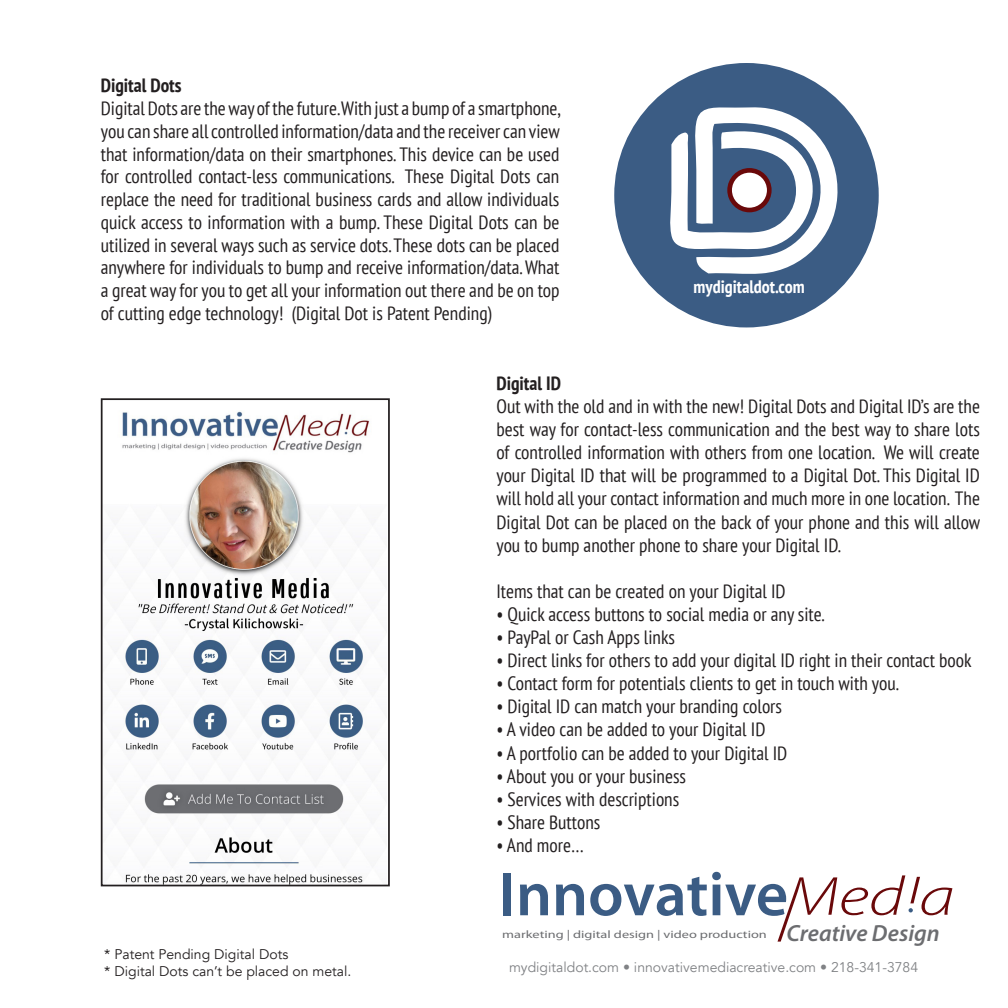
<style>
.page{position:relative;width:1008px;height:1008px;background:#fff}
.page>*{position:absolute;margin:0;border:0;box-sizing:border-box;transform-origin:0 0}
.t1{font:600 63px "Myriad Pro";color:#3b5c84}
.t2{font:italic 600 23.45px "Myriad Pro";color:#6c6d70}
.t3{font:condensed 19.25px/22.8px "PT Sans";color:#231f20;text-align:justify}
.t4{font:700 condensed 19.25px "PT Sans";color:#231f20}
.t5{font:700 condensed 18.03px "PT Sans";color:#fff}
.t6{font:14px "Avenir";color:#231f20}
.t7{font:14px "Avenir";color:#808285}
.t8{font:10.85px "Myriad Pro";color:#6c6d70;scale:1.32 1}
</style>
<div class="page">
<div style="left:614px;top:63px;width:265px;height:264px;background:#3b5c84;border-radius:50%"></div>
<svg style="left:670px;top:107px;width:168px;height:167px"></svg>
<div style="left:730px;top:170px;width:39px;height:40px;background:#fff;border-radius:50%"></div>
<div style="left:727px;top:168px;width:45px;height:44px;border:5px solid #6a090a;border-radius:50%"></div>
<img style="left:122px;top:411px;width:248px;height:472px">
<div style="left:101px;top:398px;width:289px;height:488px;border:2px solid #231f20"></div>
<svg style="left:778px;top:875px;width:174px;height:67px"></svg>
<p class="t4" style="left:101px;top:73px;width:82px">Digital Dots</p>
<p class="t3" style="left:101px;top:96px;width:461px">Digital Dots are the way of the future.With just a bump of a smartphone, you can share all controlled information/data and the receiver can view that information/data on their smartphones. This device can be used for controlled contact-less communications. These Digital Dots can replace the need for traditional business cards and allow individuals quick access to information with a bump. These Digital Dots can be utilized in several ways such as service dots. These dots can be placed anywhere for individuals to bump and receive information/data. What a great way for you to get all your information out there and be on top of cutting edge technology! (Digital Dot is Patent Pending)</p>
<p class="t5" style="left:694px;top:275px;width:113px">mydigitaldot.com</p>
<p class="t4" style="left:496px;top:370px;width:66px">Digital ID</p>
<p class="t3" style="left:496px;top:394px;width:485px">Out with the old and in with the new! Digital Dots and Digital ID’s are the best way for contact-less communication and the best way to share lots of controlled information with others from one location. We will create your Digital ID that will be programmed to a Digital Dot. This Digital ID will hold all your contact information and much more in one location. The Digital Dot can be placed on the back of your phone and this will allow you to bump another phone to share your Digital ID.</p>
<p class="t3" style="left:496px;top:579px;width:291px">Items that can be created on your Digital ID</p>
<p class="t3" style="left:496px;top:602px;width:330px">• Quick access buttons to social media or any site.</p>
<p class="t3" style="left:496px;top:626px;width:180px">• PayPal or Cash Apps links</p>
<p class="t3" style="left:496px;top:649px;width:477px">• Direct links for others to add your digital ID right in their contact book</p>
<p class="t3" style="left:496px;top:672px;width:404px">• Contact form for potentials clients to get in touch with you.</p>
<p class="t3" style="left:496px;top:695px;width:287px">• Digital ID can match your branding colors</p>
<p class="t3" style="left:496px;top:718px;width:271px">• A video can be added to your Digital ID</p>
<p class="t3" style="left:496px;top:741px;width:292px">• A portfolio can be added to your Digital ID</p>
<p class="t3" style="left:496px;top:764px;width:191px">• About you or your business</p>
<p class="t3" style="left:496px;top:787px;width:184px">• Services with descriptions</p>
<p class="t3" style="left:496px;top:810px;width:105px">• Share Buttons</p>
<p class="t3" style="left:496px;top:833px;width:89px">• And more…</p>
<p class="t6" style="left:104px;top:946px;width:186px">* Patent Pending Digital Dots</p>
<p class="t6" style="left:104px;top:963px;width:249px">* Digital Dots can’t be placed on metal.</p>
<p class="t1" style="left:499px;top:854px;width:291px">Innovative</p>
<p class="t2" style="left:786px;top:918px;width:155px">Creative Design</p>
<p class="t7" style="left:509px;top:959px;width:411px">mydigitaldot.com • innovativemediacreative.com • 218-341-3784</p>
<p class="t8" style="left:502px;top:927px;width:202px">marketing | digital design | video production</p>
</div>
